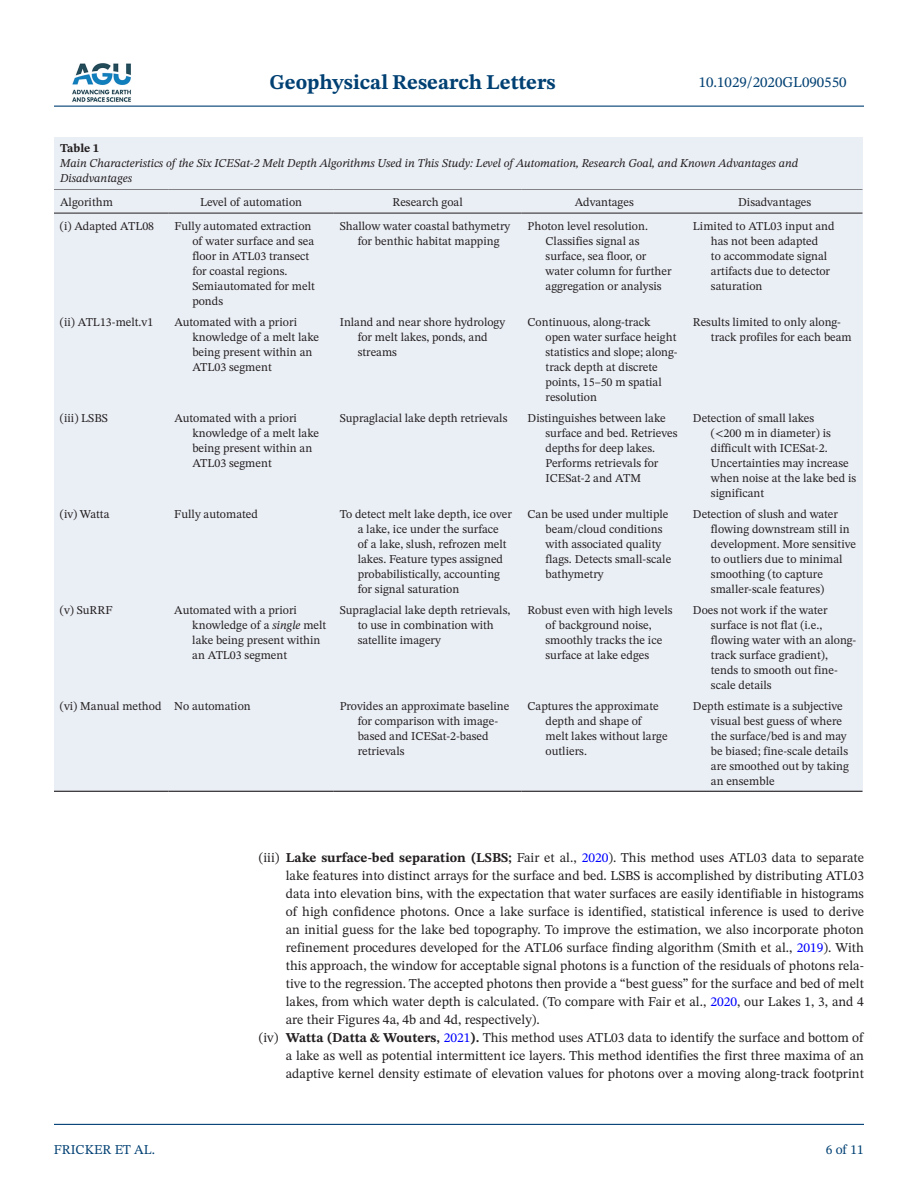
<style>
.page{position:relative;width:918px;height:1188px;background:#fff}
.page>*{position:absolute;margin:0;border:0;box-sizing:border-box;transform-origin:0 0}
.t1{font:700 21px "STIX Two Text";color:#004073}
.t2{font:15px "STIX Two Text";color:#004073}
.t3{font:13.5px "STIX Two Text";color:#231f20}
.t4{font:13.5px "STIX Two Text";color:#004073}
.t5{font:12px/15px "STIX Two Text";color:#231f20}
.t6{font:italic 12px/15px "STIX Two Text";color:#231f20}
.t7{font:700 12px "STIX Two Text";color:#231f20}
.s1{font-style:italic}
.s2{font-weight:700}
.s3{color:#00f}
</style>
<div class="page">
<hr style="left:54px;top:106px;width:810px;height:1px;background:#004073">
<hr style="left:54px;top:1124px;width:810px;height:1px;background:#004073">
<img style="left:72px;top:63px;width:59px;height:39px">
<div style="left:54px;top:188px;width:808px;height:604px;background:#eaeef5"></div>
<hr style="left:54px;top:188px;width:114px;height:2px;background:#231f20">
<hr style="left:54px;top:213px;width:114px;height:1px;background:#231f20">
<hr style="left:168px;top:188px;width:166px;height:2px;background:#231f20">
<hr style="left:168px;top:213px;width:166px;height:1px;background:#231f20">
<hr style="left:334px;top:188px;width:188px;height:2px;background:#231f20">
<hr style="left:334px;top:213px;width:188px;height:1px;background:#231f20">
<hr style="left:522px;top:188px;width:165px;height:2px;background:#231f20">
<hr style="left:522px;top:213px;width:165px;height:1px;background:#231f20">
<hr style="left:687px;top:188px;width:175px;height:2px;background:#231f20">
<hr style="left:687px;top:213px;width:175px;height:1px;background:#231f20">
<hr style="left:54px;top:791px;width:114px;height:1px;background:#231f20">
<hr style="left:168px;top:791px;width:166px;height:1px;background:#231f20">
<hr style="left:334px;top:791px;width:188px;height:1px;background:#231f20">
<hr style="left:522px;top:791px;width:165px;height:1px;background:#231f20">
<hr style="left:687px;top:791px;width:175px;height:1px;background:#231f20">
<div style="left:54px;top:137px;width:808px;height:51px;background:#eaeef5"></div>
<h1 class="t1" style="left:269px;top:67px;width:288px">Geophysical Research Letters</h1>
<p class="t2" style="left:699px;top:72px;width:149px">10.1029/2020GL090550</p>
<p class="t7" style="left:60px;top:140px;width:41px">Table 1</p>
<p class="t6" style="left:60px;top:156px;width:740px">Main Characteristics of the Six ICESat-2 Melt Depth Algorithms Used in This Study: Level of Automation, Research Goal, and Known Advantages and<br>Disadvantages</p>
<p class="t5" style="left:60px;top:194px;width:54px">Algorithm</p>
<p class="t5" style="left:200px;top:194px;width:104px">Level of automation</p>
<p class="t5" style="left:393px;top:194px;width:72px">Research goal</p>
<p class="t5" style="left:575px;top:194px;width:60px">Advantages</p>
<p class="t5" style="left:738px;top:194px;width:75px">Disadvantages</p>
<p class="t5" style="left:60px;top:218px;width:96px">(i) Adapted ATL08</p>
<p class="t5" style="left:192px;top:218px;width:124px;text-indent:-18px">Fully automated extraction of water surface and sea floor in ATL03 transect for coastal regions.<br>Semiautomated for melt ponds</p>
<p class="t5" style="left:340px;top:218px;width:172px;text-align:center">Shallow water coastal bathymetry for benthic habitat mapping</p>
<p class="t5" style="left:546px;top:218px;width:128px;text-indent:-18px">Photon level resolution.<br>Classifies signal as surface, sea floor, or water column for further aggregation or analysis</p>
<p class="t5" style="left:711px;top:218px;width:125px;text-indent:-18px">Limited to ATL03 input and has not been adapted<br>to accommodate signal artifacts due to detector saturation</p>
<p class="t5" style="left:60px;top:314px;width:95px">(ii) ATL13-melt.v1</p>
<p class="t5" style="left:192px;top:314px;width:128px;text-indent:-18px">Automated with a priori knowledge of a melt lake being present within an<br>ATL03 segment</p>
<p class="t5" style="left:358px;top:314px;width:149px;text-indent:-18px">Inland and near shore hydrology for melt lakes, ponds, and streams</p>
<p class="t5" style="left:546px;top:314px;width:134px;text-indent:-18px">Continuous, along-track open water surface height statistics and slope; along&shy;track depth at discrete points, 15–50 m spatial resolution</p>
<p class="t5" style="left:711px;top:314px;width:142px;text-indent:-18px">Results limited to only along&shy;track profiles for each beam</p>
<p class="t5" style="left:60px;top:410px;width:49px">(iii) LSBS</p>
<p class="t5" style="left:192px;top:410px;width:128px;text-indent:-18px">Automated with a priori knowledge of a melt lake being present within an<br>ATL03 segment</p>
<p class="t5" style="left:340px;top:410px;width:169px">Supraglacial lake depth retrievals</p>
<p class="t5" style="left:546px;top:410px;width:133px;text-indent:-18px">Distinguishes between lake surface and bed. Retrieves depths for deep lakes.<br>Performs retrievals for<br>ICESat-2 and ATM</p>
<p class="t5" style="left:711px;top:410px;width:147px;text-indent:-18px">Detection of small lakes<br>(&lt;200 m in diameter) is difficult with ICESat-2.<br>Uncertainties may increase when noise at the lake bed is significant</p>
<p class="t5" style="left:60px;top:506px;width:51px">(iv) Watta</p>
<p class="t5" style="left:174px;top:506px;width:85px">Fully automated</p>
<p class="t5" style="left:358px;top:506px;width:156px;text-indent:-18px">To detect melt lake depth, ice over a lake, ice under the surface<br>of a lake, slush, refrozen melt lakes. Feature types assigned probabilistically, accounting for signal saturation</p>
<p class="t5" style="left:546px;top:506px;width:127px;text-indent:-18px">Can be used under multiple beam/cloud conditions with associated quality flags. Detects small-scale bathymetry</p>
<p class="t5" style="left:711px;top:506px;width:147px;text-indent:-18px">Detection of slush and water flowing downstream still in development. More sensitive to outliers due to minimal smoothing (to capture smaller-scale features)</p>
<p class="t5" style="left:60px;top:603px;width:54px">(v) SuRRF</p>
<p class="t5" style="left:192px;top:603px;width:136px;text-indent:-18px">Automated with a priori knowledge of a <span class="s1">single</span> melt lake being present within an ATL03 segment</p>
<p class="t5" style="left:358px;top:603px;width:154px;text-indent:-18px">Supraglacial lake depth retrievals, to use in combination with satellite imagery</p>
<p class="t5" style="left:546px;top:603px;width:129px;text-indent:-18px">Robust even with high levels of background noise, smoothly tracks the ice surface at lake edges</p>
<p class="t5" style="left:711px;top:603px;width:147px;text-indent:-18px">Does not work if the water surface is not flat (i.e., flowing water with an along&shy;track surface gradient), tends to smooth out fine&shy;scale details</p>
<p class="t5" style="left:60px;top:699px;width:192px">(vi) Manual method No automation</p>
<p class="t5" style="left:358px;top:699px;width:153px;text-indent:-18px">Provides an approximate baseline for comparison with image&shy;based and ICESat-2-based retrievals</p>
<p class="t5" style="left:546px;top:699px;width:124px;text-indent:-18px">Captures the approximate depth and shape of<br>melt lakes without large outliers.</p>
<p class="t5" style="left:711px;top:699px;width:140px;text-indent:-18px">Depth estimate is a subjective visual best guess of where the surface/bed is and may be biased; fine-scale details are smoothed out by taking an ensemble</p>
<p class="t4" style="left:54px;top:1140px;width:103px">FRICKER ET AL.</p>
<p class="t3" style="left:259px;top:848px;width:607px">(iii) <span class="s2">Lake surface-bed separation (LSBS;</span> Fair et al., <span class="s3">2020</span>). This method uses ATL03 data to separate</p>
<p class="t3" style="left:286px;top:866px;width:580px">lake features into distinct arrays for the surface and bed. LSBS is accomplished by distributing ATL03</p>
<p class="t3" style="left:286px;top:884px;width:580px">data into elevation bins, with the expectation that water surfaces are easily identifiable in histograms</p>
<p class="t3" style="left:286px;top:902px;width:580px">of high confidence photons. Once a lake surface is identified, statistical inference is used to derive</p>
<p class="t3" style="left:286px;top:920px;width:580px">an initial guess for the lake bed topography. To improve the estimation, we also incorporate photon</p>
<p class="t3" style="left:286px;top:938px;width:580px">refinement procedures developed for the ATL06 surface finding algorithm (Smith et al., <span class="s3">2019</span>). With</p>
<p class="t3" style="left:286px;top:956px;width:580px">this approach, the window for acceptable signal photons is a function of the residuals of photons rela-</p>
<p class="t3" style="left:286px;top:974px;width:580px">tive to the regression. The accepted photons then provide a “best guess” for the surface and bed of melt</p>
<p class="t3" style="left:286px;top:992px;width:580px">lakes, from which water depth is calculated. (To compare with Fair et al., <span class="s3">2020</span>, our Lakes 1, 3, and 4</p>
<p class="t3" style="left:286px;top:1010px;width:256px">are their Figures 4a, 4b and 4d, respectively).</p>
<p class="t3" style="left:259px;top:1028px;width:606px">(iv) <span class="s2">Watta (Datta &amp; Wouters,</span> <span class="s3">2021</span><span class="s2">).</span> This method uses ATL03 data to identify the surface and bottom of</p>
<p class="t3" style="left:286px;top:1046px;width:580px">a lake as well as potential intermittent ice layers. This method identifies the first three maxima of an</p>
<p class="t3" style="left:286px;top:1064px;width:580px">adaptive kernel density estimate of elevation values for photons over a moving along-track footprint</p>
<p class="t4" style="left:826px;top:1140px;width:40px">6 of 11</p>
</div>
